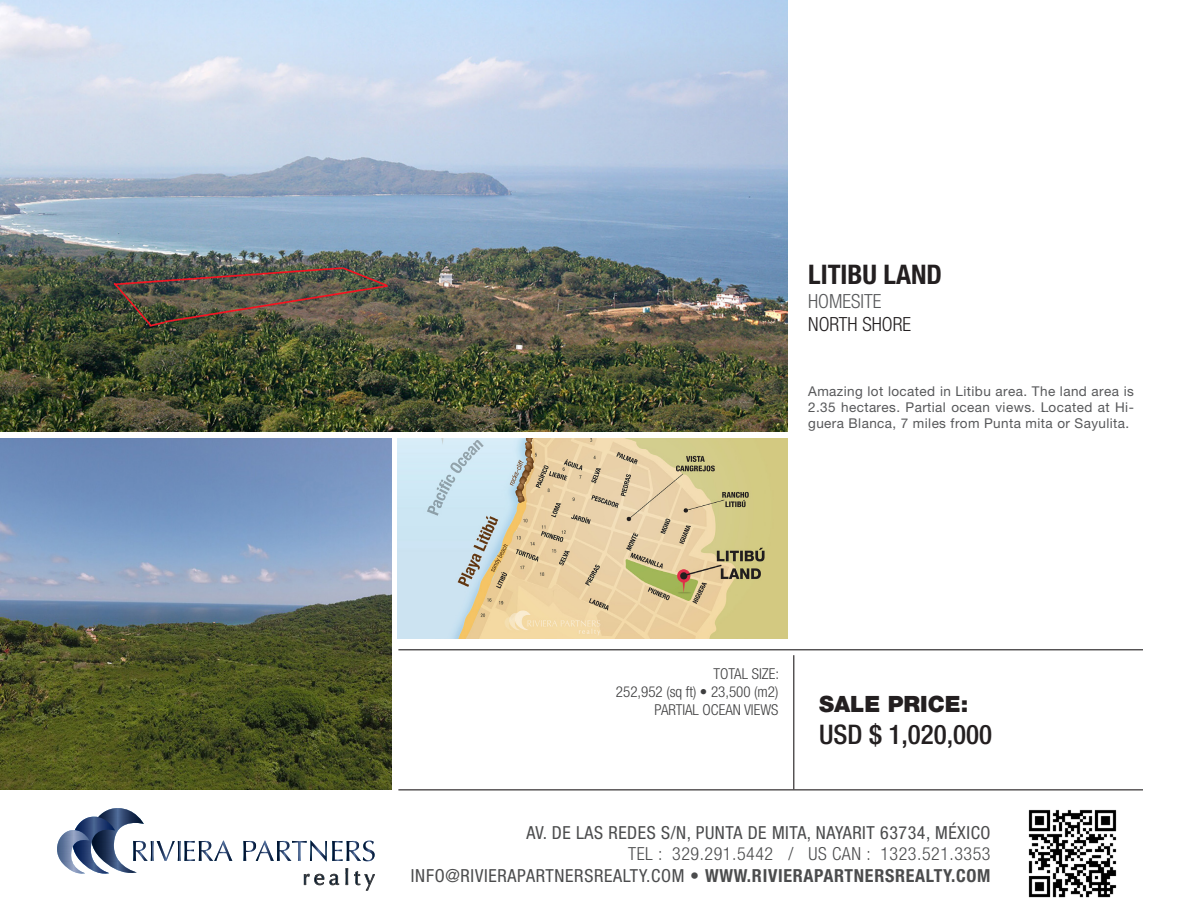
<style>
.page{position:relative;width:1188px;height:918px;background:#fff}
.page>*{position:absolute;margin:0;border:0;box-sizing:border-box;transform-origin:0 0}
.t1{font:500 condensed 27px "Helvetica Neue LT Pro";color:#231f20}
.t2{font:700 condensed 27px "Helvetica Neue LT Pro";color:#231f20}
.t3{font:900 22.5px "Helvetica Neue LT Pro";color:#231f20}
.t4{font:300 condensed 19.5px "Helvetica Neue LT Pro";color:#231f20}
.t5{font:300 condensed 19.5px "Helvetica Neue LT Pro";color:#57585a}
.t6{font:condensed 18px "Helvetica Neue LT Pro";letter-spacing:.03em;color:#4b4c4d}
.t7{font:300 condensed 18px "Helvetica Neue LT Pro";letter-spacing:.03em;color:#4b4c4d}
.t8{font:300 condensed 15px "Helvetica Neue LT Pro";color:#3e3e3f}
.t9{font:13.5px/16.2px "Helvetica Neue LT Pro";letter-spacing:.03em;color:#57585a;text-align:justify}
.s1{font-weight:700}
</style>
<div class="page">
<hr style="left:398px;top:649px;width:745px;height:1px;background:#231f20">
<hr style="left:398px;top:789px;width:745px;height:1px;background:#231f20">
<hr style="left:793px;top:655px;width:1px;height:134px;background:#231f20">
<svg style="left:243px;top:841px;width:132px;height:20px"></svg>
<svg style="left:304px;top:874px;width:5px;height:11px"></svg>
<svg style="left:315px;top:874px;width:9px;height:11px"></svg>
<svg style="left:330px;top:874px;width:9px;height:11px"></svg>
<svg style="left:346px;top:868px;width:2px;height:17px"></svg>
<svg style="left:354px;top:871px;width:21px;height:19px"></svg>
<svg style="left:57px;top:808px;width:175px;height:66px"></svg>
<img style="left:0;top:0;width:788px;height:432px">
<img style="left:398px;top:438px;width:390px;height:201px">
<img style="left:0;top:438px;width:392px;height:351px">
<img style="left:1028px;top:809px;width:89px;height:89px">
<p class="t2" style="left:808px;top:258px;width:135px">LITIBU LAND</p>
<p class="t5" style="left:808px;top:289px;width:75px">HOMESITE</p>
<p class="t4" style="left:808px;top:313px;width:104px">NORTH SHORE</p>
<p class="t9" style="left:808px;top:383px;width:327px">Amazing lot located in Litibu area. The land area is 2.35 hectares. Partial ocean views. Located at Hi&shy;guera Blanca, 7 miles from Punta mita or Sayulita.</p>
<p class="t8" style="left:713px;top:665px;width:67px">TOTAL SIZE:</p>
<p class="t8" style="left:616px;top:683px;width:164px">252,952 (sq ft) • 23,500 (m2)</p>
<p class="t8" style="left:654px;top:701px;width:126px">PARTIAL OCEAN VIEWS</p>
<p class="t3" style="left:819px;top:690px;width:151px">SALE PRICE:</p>
<p class="t1" style="left:819px;top:718px;width:175px">USD $ 1,020,000</p>
<p class="t6" style="left:526px;top:822px;width:466px">AV. DE LAS REDES S/N, PUNTA DE MITA, NAYARIT 63734, MÉXICO</p>
<p class="t7" style="left:628px;top:844px;width:364px">TEL : 329.291.5442 / US CAN : 1323.521.3353</p>
<p class="t6" style="left:411px;top:865px;width:581px">INFO@RIVIERAPARTNERSREALTY.COM <span class="s1">• WWW.RIVIERAPARTNERSREALTY.COM</span></p>
</div>
